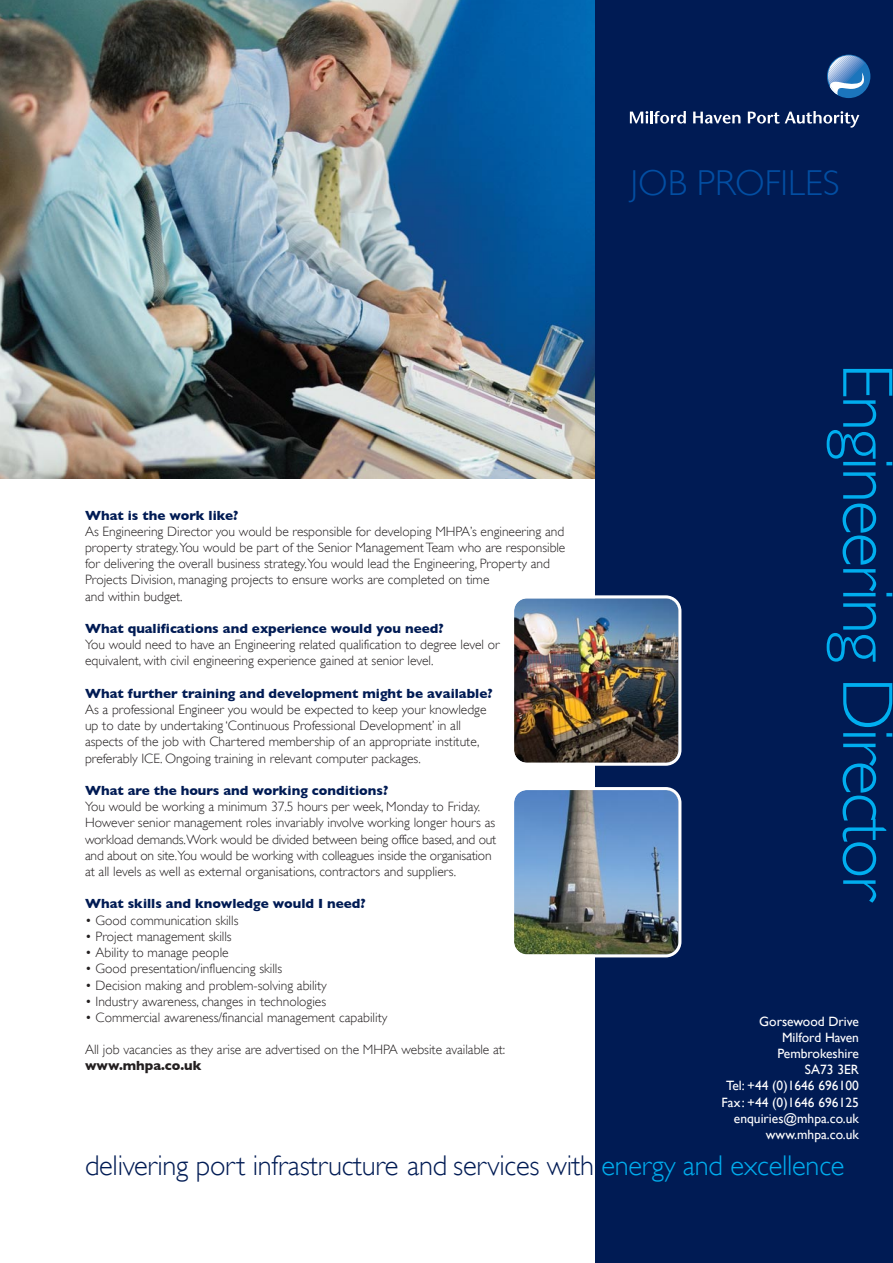
<style>
.page{position:relative;width:893px;height:1263px;background:#fff}
.page>*{position:absolute;margin:0;border:0;box-sizing:border-box;transform-origin:0 0}
.t1{font:300 72px "Gill Sans";letter-spacing:-.035em;color:#00aeef}
.t2{font:300 36px "Gill Sans";color:#034ea2}
.t3{font:300 28.5px "Gill Sans";letter-spacing:-.01em;color:#001b54}
.t4{font:300 13.5px/16.2px "Gill Sans";color:#231f20}
.t5{font:700 13.5px "Gill Sans";color:#001b54}
.t6{font:13.5px/16.2px "Gill Sans";color:#fff;text-align:right}
.t7{font:700 13.5px "Gill Sans";color:#231f20}
.s1{color:#00aeef}
</style>
<div class="page">
<img style="left:0;top:0;width:595px;height:478px">
<div style="left:595px;top:0;width:298px;height:1263px;background:#001b54"></div>
<svg style="left:827px;top:55px;width:43px;height:43px"></svg>
<svg style="left:630px;top:111px;width:56px;height:13px"></svg>
<svg style="left:693px;top:112px;width:47px;height:12px"></svg>
<svg style="left:748px;top:111px;width:111px;height:17px"></svg>
<svg style="left:828px;top:55px;width:42px;height:42px"></svg>
<img style="left:514px;top:595px;width:167px;height:171px">
<img style="left:514px;top:787px;width:167px;height:170px">
<h2 class="t2" style="left:631px;top:163px;width:210px">JOB PROFILES</h2>
<p class="t5" style="left:85px;top:507px;width:155px">What is the work like?</p>
<p class="t4" style="left:85px;top:523px;width:482px">As Engineering Director you would be responsible for developing MHPA’s engineering and property strategy.You would be part of the Senior Management Team who are responsible for delivering the overall business strategy.You would lead the Engineering, Property and Projects Division, managing projects to ensure works are completed on time<br>and within budget.</p>
<p class="t5" style="left:85px;top:620px;width:360px">What qualifications and experience would you need?</p>
<p class="t4" style="left:85px;top:637px;width:416px">You would need to have an Engineering related qualification to degree level or equivalent, with civil engineering experience gained at senior level.</p>
<p class="t5" style="left:85px;top:685px;width:409px">What further training and development might be available?</p>
<p class="t4" style="left:85px;top:701px;width:403px">As a professional Engineer you would be expected to keep your knowledge up to date by undertaking ‘Continuous Professional Development’ in all aspects of the job with Chartered membership of an appropriate institute, preferably ICE. Ongoing training in relevant computer packages.</p>
<p class="t5" style="left:85px;top:782px;width:305px">What are the hours and working conditions?</p>
<p class="t4" style="left:85px;top:799px;width:413px">You would be working a minimum 37.5 hours per week, Monday to Friday.<br>However senior management roles invariably involve working longer hours as workload demands. Work would be divided between being office based, and out and about on site.You would be working with colleagues inside the organisation at all levels as well as external organisations, contractors and suppliers.</p>
<p class="t5" style="left:85px;top:896px;width:282px">What skills and knowledge would I need?</p>
<p class="t4" style="left:85px;top:912px;width:155px">• Good communication skills</p>
<p class="t4" style="left:85px;top:928px;width:148px">• Project management skills</p>
<p class="t4" style="left:85px;top:944px;width:145px">• Ability to manage people</p>
<p class="t4" style="left:85px;top:961px;width:199px">• Good presentation/influencing skills</p>
<p class="t4" style="left:85px;top:977px;width:243px">• Decision making and problem-solving ability</p>
<p class="t4" style="left:85px;top:993px;width:243px">• Industry awareness, changes in technologies</p>
<p class="t4" style="left:85px;top:1009px;width:304px">• Commercial awareness/financial management capability</p>
<p class="t4" style="left:85px;top:1042px;width:422px">All job vacancies as they arise are advertised on the MHPA website available at:</p>
<p class="t7" style="left:85px;top:1058px;width:118px">www.mhpa.co.uk</p>
<h1 class="t1" style="left:908px;top:363px;width:541px;rotate:90deg">Engineering Director</h1>
<p class="t6" style="left:722px;top:1013px;width:139px">Gorsewood Drive<br>Milford Haven<br>Pembrokeshire<br>SA73 3ER<br>Tel: +44 (0)1646 696100<br>Fax: +44 (0)1646 696125 enquiries@mhpa.co.uk www.mhpa.co.uk</p>
<h3 class="t3" style="left:85px;top:1150px;width:761px">delivering port infrastructure and services with <span class="s1">energy and excellence</span></h3>
</div>
